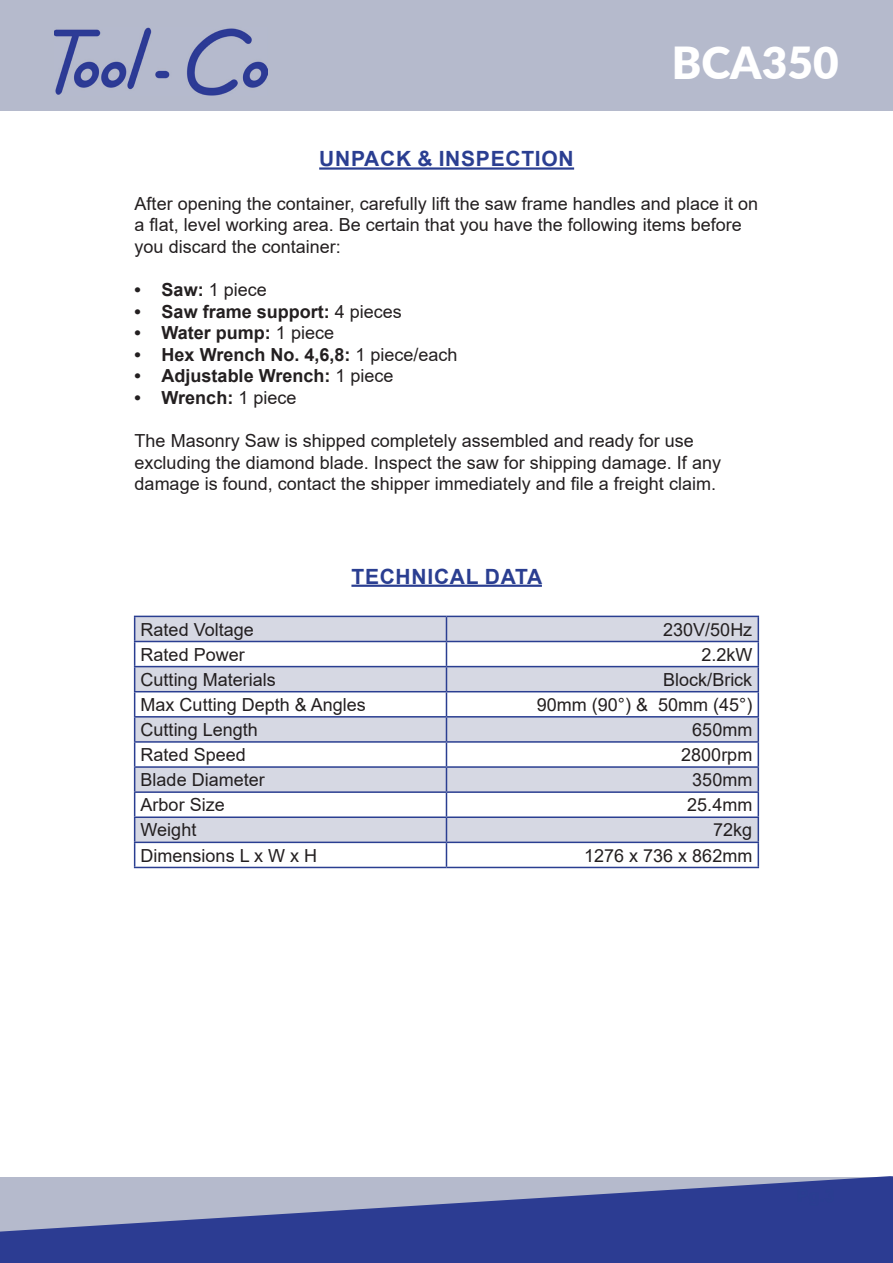
<style>
.page{position:relative;width:893px;height:1263px;background:#fff}
.page>*{position:absolute;margin:0;border:0;box-sizing:border-box;transform-origin:0 0}
.t1{font:900 44.25px "Lato";color:#fff}
.t2{font:700 21px "Arial";letter-spacing:.035em;color:#2a3e91}
.t3{font:18px/21.6px "Arial";color:#231f20}
.t4{font:700 18px "Arial";color:#231f20}
.s1{font-weight:700}
.s2{font-weight:400}
</style>
<div class="page">
<div style="left:0;top:0;width:893px;height:110px;background:#b5bacc"></div>
<svg style="left:0;top:1176px;width:893px;height:87px;background:#5965a5"></svg>
<img style="left:54px;top:28px;width:214px;height:67px">
<hr style="left:351px;top:585px;width:191px;height:2px;background:#2a3e91">
<svg style="left:135px;top:617px;width:623px;height:225px;fill:#d6d8e3"></svg>
<hr style="left:134px;top:616px;width:312px;height:1px;background:#2a3e91">
<hr style="left:446px;top:616px;width:313px;height:1px;background:#2a3e91">
<hr style="left:134px;top:641px;width:312px;height:1px;background:#2a3e91">
<hr style="left:446px;top:641px;width:313px;height:1px;background:#2a3e91">
<hr style="left:134px;top:666px;width:312px;height:1px;background:#2a3e91">
<hr style="left:446px;top:666px;width:313px;height:1px;background:#2a3e91">
<hr style="left:134px;top:691px;width:312px;height:1px;background:#2a3e91">
<hr style="left:446px;top:691px;width:313px;height:1px;background:#2a3e91">
<hr style="left:134px;top:716px;width:312px;height:1px;background:#2a3e91">
<hr style="left:446px;top:716px;width:313px;height:1px;background:#2a3e91">
<hr style="left:134px;top:741px;width:312px;height:2px;background:#2a3e91">
<hr style="left:446px;top:741px;width:313px;height:2px;background:#2a3e91">
<hr style="left:134px;top:766px;width:312px;height:2px;background:#2a3e91">
<hr style="left:446px;top:766px;width:313px;height:2px;background:#2a3e91">
<hr style="left:134px;top:791px;width:312px;height:2px;background:#2a3e91">
<hr style="left:446px;top:791px;width:313px;height:2px;background:#2a3e91">
<hr style="left:134px;top:816px;width:312px;height:2px;background:#2a3e91">
<hr style="left:446px;top:816px;width:313px;height:2px;background:#2a3e91">
<hr style="left:134px;top:842px;width:312px;height:1px;background:#2a3e91">
<svg style="left:134px;top:617px;width:1px;height:250px"></svg>
<hr style="left:446px;top:842px;width:313px;height:1px;background:#2a3e91">
<svg style="left:446px;top:617px;width:1px;height:250px"></svg>
<svg style="left:758px;top:617px;width:1px;height:250px"></svg>
<hr style="left:134px;top:867px;width:312px;height:1px;background:#2a3e91">
<hr style="left:446px;top:867px;width:313px;height:1px;background:#2a3e91">
<hr style="left:319px;top:167px;width:255px;height:3px;background:#2a3e91">
<h1 class="t1" style="left:672px;top:30px;width:168px">BCA350</h1>
<p class="t2" style="left:319px;top:144px;width:256px">UNPACK &amp; INSPECTION</p>
<p class="t3" style="left:135px;top:192px;width:625px">After opening the container, carefully lift the saw frame handles and place it on a flat, level working area. Be certain that you have the following items before you discard the container:</p>
<p class="t3" style="left:135px;top:279px;width:134px"><span class="s1">• Saw:</span> 1 piece</p>
<p class="t4" style="left:135px;top:298px;width:269px">• Saw frame support: <span class="s2">4 pieces</span></p>
<p class="t4" style="left:135px;top:320px;width:201px">• Water pump: <span class="s2">1 piece</span></p>
<p class="t4" style="left:135px;top:342px;width:324px">• Hex Wrench No. 4,6,8: <span class="s2">1 piece/each</span></p>
<p class="t4" style="left:135px;top:363px;width:260px">• Adjustable Wrench: <span class="s2">1 piece</span></p>
<p class="t4" style="left:135px;top:385px;width:163px">• Wrench: <span class="s2">1 piece</span></p>
<p class="t3" style="left:135px;top:430px;width:588px">The Masonry Saw is shipped completely assembled and ready for use excluding the diamond blade. Inspect the saw for shipping damage. If any damage is found, contact the shipper immediately and file a freight claim.</p>
<p class="t2" style="left:351px;top:561px;width:192px">TECHNICAL DATA</p>
<p class="t3" style="left:141px;top:618px;width:115px">Rated Voltage</p>
<p class="t3" style="left:663px;top:618px;width:91px">230V/50Hz</p>
<p class="t3" style="left:141px;top:643px;width:106px">Rated Power</p>
<p class="t3" style="left:701px;top:643px;width:53px">2.2kW</p>
<p class="t3" style="left:141px;top:668px;width:137px">Cutting Materials</p>
<p class="t3" style="left:663px;top:668px;width:91px">Block/Brick</p>
<p class="t3" style="left:141px;top:694px;width:227px">Max Cutting Depth &amp; Angles</p>
<p class="t3" style="left:537px;top:694px;width:217px">90mm (90°) &amp; 50mm (45°)</p>
<p class="t3" style="left:141px;top:719px;width:119px">Cutting Length</p>
<p class="t3" style="left:692px;top:719px;width:62px">650mm</p>
<p class="t3" style="left:141px;top:744px;width:107px">Rated Speed</p>
<p class="t3" style="left:681px;top:744px;width:73px">2800rpm</p>
<p class="t3" style="left:141px;top:769px;width:126px">Blade Diameter</p>
<p class="t3" style="left:692px;top:769px;width:62px">350mm</p>
<p class="t3" style="left:141px;top:794px;width:86px">Arbor Size</p>
<p class="t3" style="left:687px;top:794px;width:67px">25.4mm</p>
<p class="t3" style="left:141px;top:819px;width:57px">Weight</p>
<p class="t3" style="left:713px;top:819px;width:41px">72kg</p>
<p class="t3" style="left:141px;top:844px;width:178px">Dimensions L x W x H</p>
<p class="t3" style="left:584px;top:844px;width:170px">1276 x 736 x 862mm</p>
</div>
